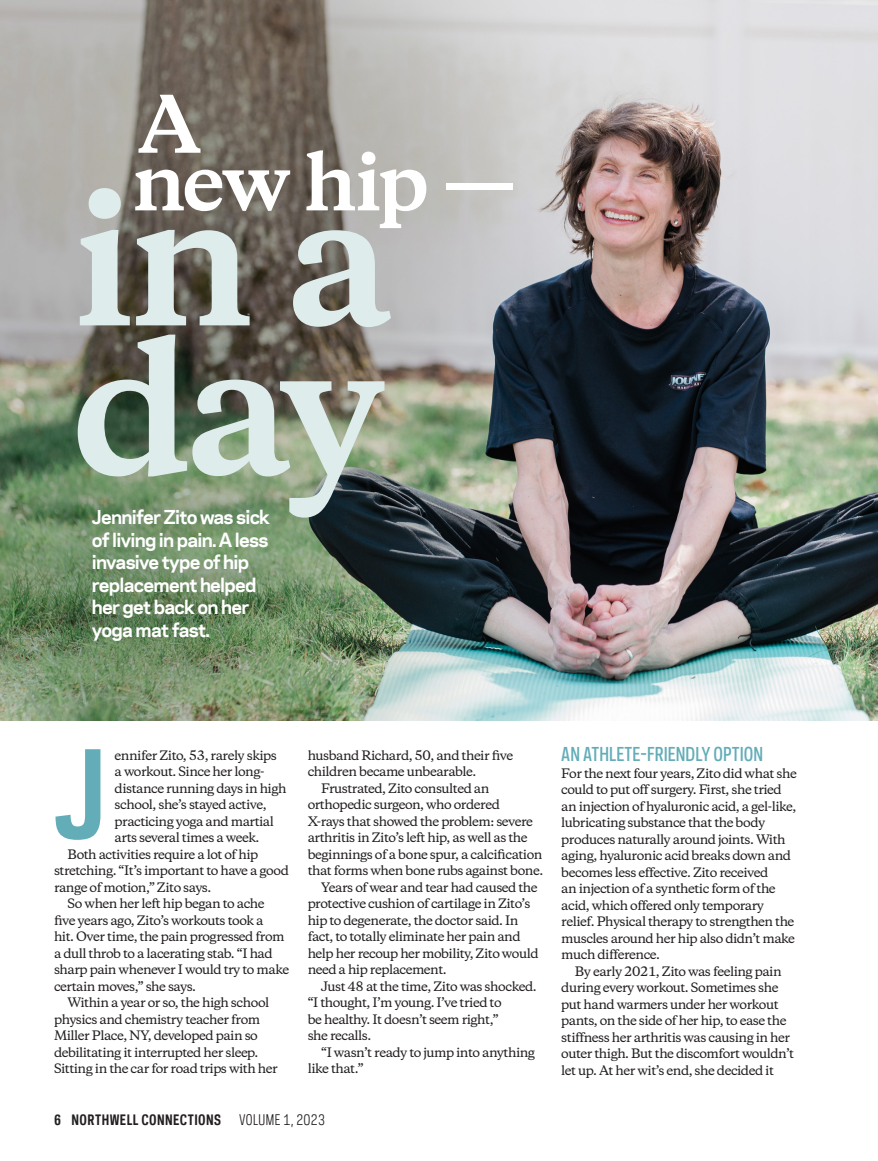
<style>
.page{position:relative;width:878px;height:1161px;background:#fff}
.page>*{position:absolute;margin:0;border:0;box-sizing:border-box;transform-origin:0 0}
.Con_-_Head{font:700 172.95px/149.4px "Copernicus";color:#deecec}
.t1{font:700 114.6px "Polaris Condensed";color:#63adb8}
.Con_-_Head-2{font:700 73.95px "Copernicus";letter-spacing:-.045em;color:#fff}
.Body_Copy{font:700 18px/22.5px "Polaris";letter-spacing:-.04em;color:#fff}
.Con_-_Subhead{font:500 18px "Polaris Condensed";color:#63adb8}
.t2{font:700 13.5px "Polaris Condensed";letter-spacing:.035em;color:#231f20}
.t3{font:13.5px "Polaris Condensed";letter-spacing:.025em;color:#231f20}
.Body_Copy-2{font:500 12px/16.5px "Copernicus";letter-spacing:-.04em;color:#231f20}
.Con_-_Subhead-2{font:500 12px/16.5px "Copernicus";letter-spacing:-.04em;color:#231f20}
</style>
<div class="page">
<img style="left:0;top:0;width:878px;height:721px">
<p class="Con_-_Head-2" style="left:138px;top:76px;width:65px">A</p>
<p class="Con_-_Head-2" style="left:132px;top:133px;width:386px">new hip —</p>
<p class="Con_-_Head" style="left:72px;top:187px;width:322px">in a day</p>
<p class="Body_Copy" style="left:92px;top:505px;width:180px">Jennifer Zito was sick of living in pain. A less invasive type of hip replacement helped her get back on her yoga mat fast.</p>
<p class="t1" style="left:54px;top:718px;width:54px">J</p>
<p class="Body_Copy-2" style="left:115px;top:746px;width:173px">ennifer Zito, 53, rarely skips a workout. Since her long&shy;distance running days in high school, she’s stayed active, practicing yoga and martial arts several times a week.</p>
<p class="Body_Copy-2" style="left:54px;top:845px;width:236px;text-indent:14px">Both activities require a lot of hip stretching. “It’s important to have a good range of motion,” Zito says.</p>
<p class="Body_Copy-2" style="left:54px;top:894px;width:237px;text-indent:14px">So when her left hip began to ache<br>five years ago, Zito’s workouts took a<br>hit. Over time, the pain progressed from a dull throb to a lacerating stab. “I had sharp pain whenever I would try to make certain moves,” she says.</p>
<p class="Body_Copy-2" style="left:54px;top:993px;width:225px;text-indent:14px">Within a year or so, the high school physics and chemistry teacher from Miller Place, NY, developed pain so debilitating it interrupted her sleep.<br>Sitting in the car for road trips with her</p>
<p class="Body_Copy-2" style="left:308px;top:746px;width:207px">husband Richard, 50, and their five children became unbearable.</p>
<p class="Body_Copy-2" style="left:308px;top:779px;width:237px;text-indent:14px">Frustrated, Zito consulted an orthopedic surgeon, who ordered<br>X-rays that showed the problem: severe arthritis in Zito’s left hip, as well as the beginnings of a bone spur, a calcification that forms when bone rubs against bone.</p>
<p class="Body_Copy-2" style="left:308px;top:878px;width:232px;text-indent:14px">Years of wear and tear had caused the protective cushion of cartilage in Zito’s hip to degenerate, the doctor said. In fact, to totally eliminate her pain and help her recoup her mobility, Zito would need a hip replacement.</p>
<p class="Body_Copy-2" style="left:308px;top:977px;width:230px;text-indent:14px">Just 48 at the time, Zito was shocked. “I thought, I’m young. I’ve tried to<br>be healthy. It doesn’t seem right,”<br>she recalls.</p>
<p class="Body_Copy-2" style="left:308px;top:1043px;width:229px;text-indent:14px">“I wasn’t ready to jump into anything like that.”</p>
<p class="t2" style="left:54px;top:1111px;width:168px">6 NORTHWELL CONNECTIONS</p>
<p class="t3" style="left:239px;top:1111px;width:87px">VOLUME 1, 2023</p>
<p class="Con_-_Subhead" style="left:561px;top:742px;width:203px">AN ATHLETE-FRIENDLY OPTION</p>
<p class="Con_-_Subhead-2" style="left:561px;top:764px;width:237px">For the next four years, Zito did what she could to put off surgery. First, she tried an injection of hyaluronic acid, a gel-like, lubricating substance that the body produces naturally around joints. With aging, hyaluronic acid breaks down and becomes less effective. Zito received<br>an injection of a synthetic form of the acid, which offered only temporary relief. Physical therapy to strengthen the muscles around her hip also didn’t make much difference.</p>
<p class="Body_Copy-2" style="left:561px;top:962px;width:234px;text-indent:14px">By early 2021, Zito was feeling pain during every workout. Sometimes she put hand warmers under her workout pants, on the side of her hip, to ease the stiffness her arthritis was causing in her outer thigh. But the discomfort wouldn’t let up. At her wit’s end, she decided it</p>
</div>
